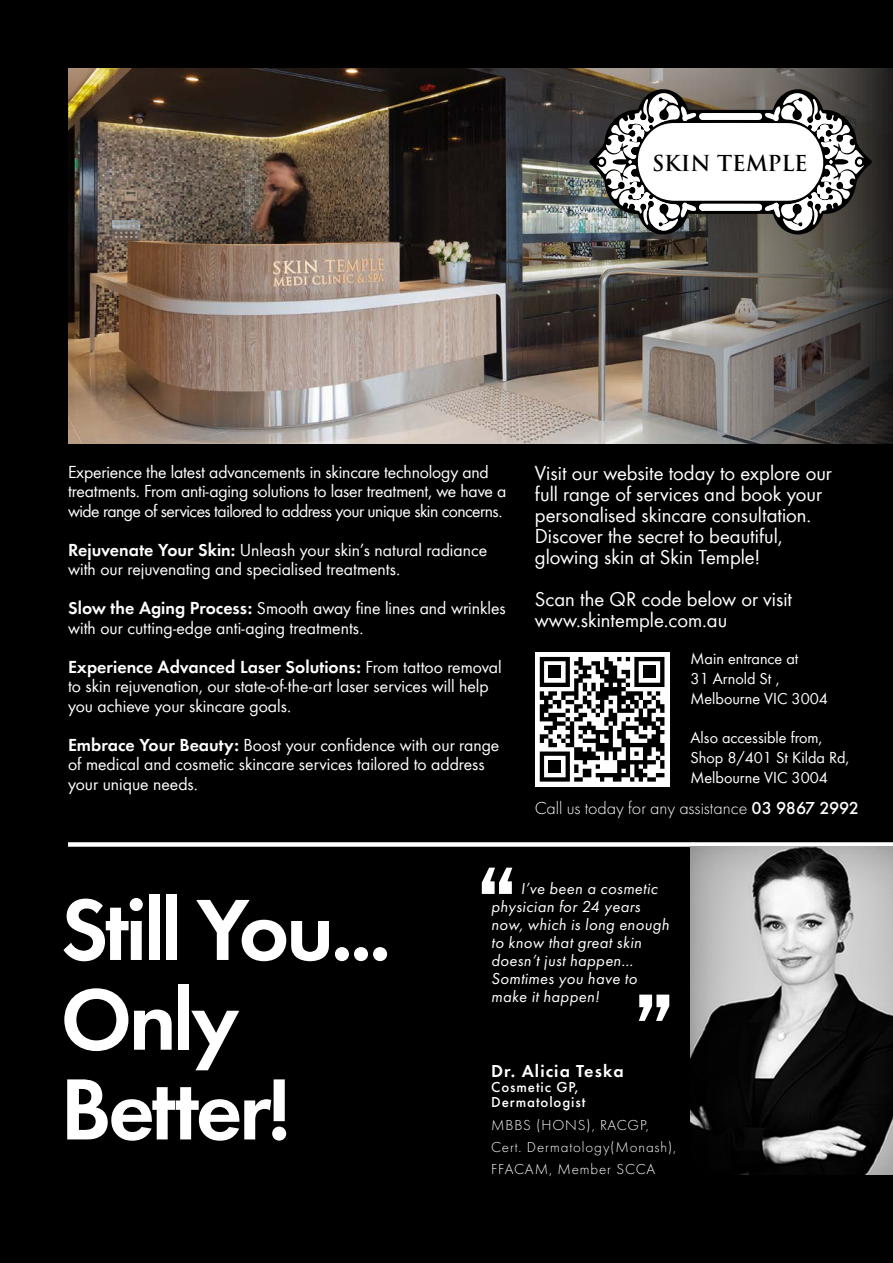
<style>
.page{position:relative;width:893px;height:1263px;background:#000}
.page>*{position:absolute;margin:0;border:0;box-sizing:border-box;transform-origin:0 0}
.t1{font:600 90px/89.7px "Futura PT";letter-spacing:-.04em;color:#fff}
.t2{font:600 21.45px "Trajan Pro 3";letter-spacing:-.005em;color:#000}
.t3{font:21px/21px "Futura Boo";color:#fff}
.t4{font:18px/19.5px "Futura Boo";color:#fff}
.t5{font:18px "Futura Dem";color:#fff}
.t6{font:300 18px "Futura PT";color:#fff}
.t7{font:600 18px "Futura PT";letter-spacing:.06em;color:#fff}
.t8{font:italic 16.5px/18px "Futura PT";letter-spacing:.02em;color:#fff}
.t9{font:16.5px/19.8px "Futura Boo";color:#fff}
.t10{font:300 15px/22.2px "Futura PT";letter-spacing:.06em;color:#fff}
.t11{font:500 15px/15px "Futura PT";letter-spacing:.06em;color:#fff}
.s1{font-family:"Futura Dem"}
.s2{font-family:"Futura Boo"}
.s3{font-weight:500}
</style>
<div class="page">
<img style="left:68px;top:68px;width:825px;height:375px">
<svg style="left:589px;top:89px;width:283px;height:145px;background:#a09f9e"></svg>
<div style="left:68px;top:842px;width:825px;height:5px;background:#fff"></div>
<div style="left:535px;top:652px;width:134px;height:134px;background:#fff"></div>
<svg style="left:540px;top:657px;width:124px;height:125px"></svg>
<div style="left:548px;top:760px;width:13px;height:13px;background:#000"></div>
<img style="left:691px;top:846px;width:202px;height:328px">
<svg style="left:482px;top:868px;width:30px;height:26px"></svg>
<svg style="left:639px;top:994px;width:30px;height:27px"></svg>
<p class="t2" style="left:652px;top:147px;width:157px">SKIN TEMPLE</p>
<p class="t4" style="left:68px;top:461px;width:440px">Experience the latest advancements in skincare technology and treatments. From anti-aging solutions to laser treatment, we have a wide range of services tailored to address your unique skin concerns.</p>
<p class="t4" style="left:68px;top:539px;width:421px"><span class="s1">Rejuvenate Your Skin:</span> Unleash your skin’s natural radiance with our rejuvenating and specialised treatments.</p>
<p class="t4" style="left:68px;top:597px;width:439px"><span class="s1">Slow the Aging Process:</span> Smooth away fine lines and wrinkles with our cutting-edge anti-aging treatments.</p>
<p class="t5" style="left:68px;top:654px;width:435px">Experience Advanced Laser Solutions: <span class="s2">From tattoo removal</span></p>
<p class="t4" style="left:68px;top:675px;width:422px">to skin rejuvenation, our state-of-the-art laser services will help you achieve your skincare goals.</p>
<p class="t4" style="left:68px;top:734px;width:433px"><span class="s1">Embrace Your Beauty:</span> Boost your confidence with our range of medical and cosmetic skincare services tailored to address your unique needs.</p>
<p class="t3" style="left:535px;top:461px;width:298px">Visit our website today to explore our full range of services and book your personalised skincare consultation.<br>Discover the secret to beautiful, glowing skin at Skin Temple!</p>
<p class="t3" style="left:535px;top:587px;width:259px">Scan the QR code below or visit www.skintemple.com.au</p>
<p class="t9" style="left:691px;top:648px;width:139px">Main entrance at<br>31 Arnold St ,<br>Melbourne VIC 3004</p>
<p class="t9" style="left:691px;top:727px;width:160px">Also accessible from,<br>Shop 8/401 St Kilda Rd,<br>Melbourne VIC 3004</p>
<p class="t6" style="left:535px;top:798px;width:326px">Call us today for any assistance <span class="s3">03 9867 2992</span></p>
<h1 class="t1" style="left:60px;top:884px;width:333px">Still You...<br>Only<br>Better!</h1>
<p class="t8" style="left:491px;top:879px;width:180px;text-indent:30px">I’ve been a cosmetic physician for 24 years now, which is long enough to know that great skin doesn’t just happen...<br>Somtimes you have to make it happen!</p>
<p class="t7" style="left:491px;top:1060px;width:134px">Dr. Alicia Teska</p>
<p class="t11" style="left:491px;top:1080px;width:96px">Cosmetic GP,<br>Dermatologist</p>
<p class="t10" style="left:491px;top:1113px;width:187px">MBBS (HONS), RACGP,<br>Cert. Dermatology(Monash),<br>FFACAM, Member SCCA</p>
</div>
